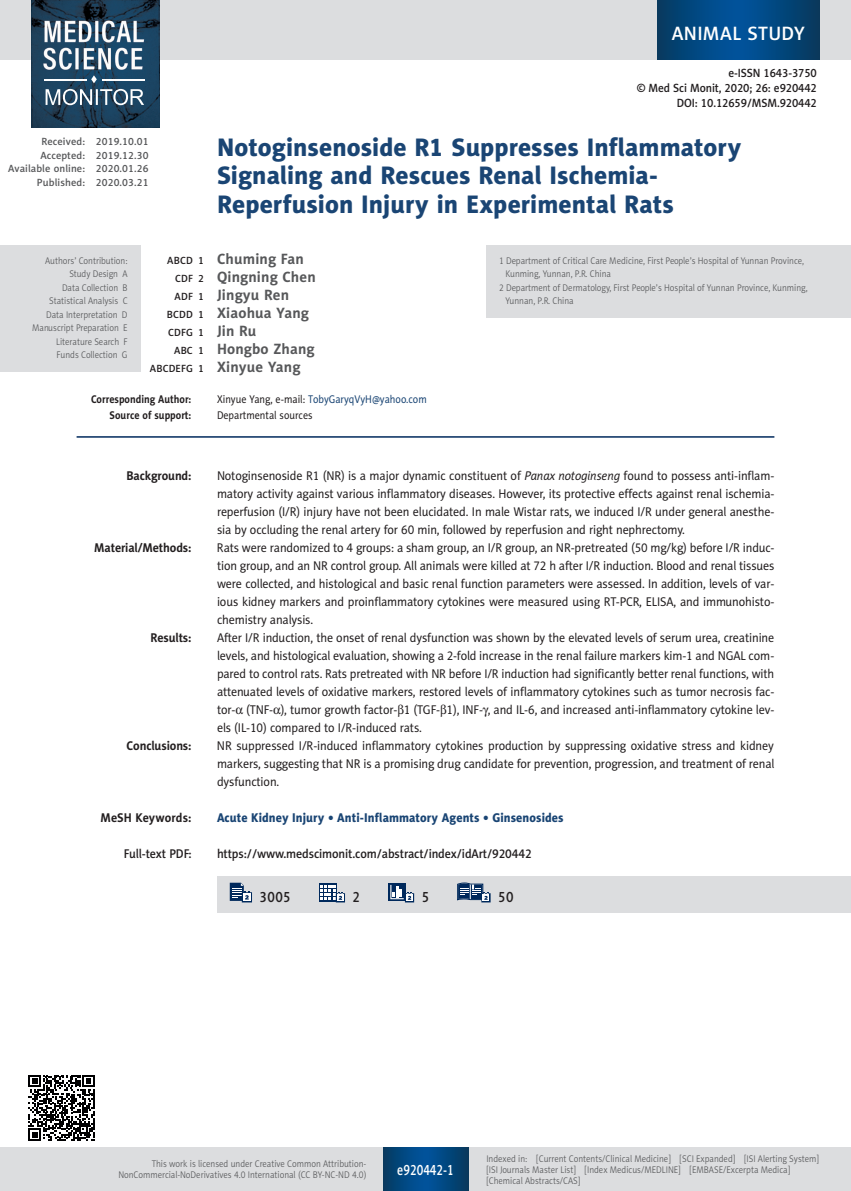
<style>
.page{position:relative;width:851px;height:1191px;background:#fff}
.page>*{position:absolute;margin:0;border:0;box-sizing:border-box;transform-origin:0 0}
.MSM_Tytul{font:25.5px/28.5px "Naomi Sans EFN Heavy";color:#1a4574}
.t1{font:19.5px "Naomi Sans EFN Medium";letter-spacing:.015em;color:#fff}
.MSM_Autorzy{font:700 15px "Naomi Sans EFN";letter-spacing:.01em;color:#57585a}
.MSM_e-PAGINA{font:15px "Naomi Sans EFN Medium";color:#fff;scale:.8 1}
.MSM_dane{font:15px "Naomi Sans EFN Medium";letter-spacing:.03em;color:#231f20;scale:.9 1}
.MSM_Summary_body{font:12.75px/18px "Naomi Sans EFN";letter-spacing:-.01em;color:#231f20;text-align:justify;scale:.95 1}
.MSM_full_text_pdf{font:12.75px "Naomi Sans EFN Medium";letter-spacing:-.01em;color:#231f20;scale:.95 1}
.MSM_keywords{font:12.75px "Naomi Sans EFN Heavy";letter-spacing:.005em;color:#1a4574;scale:.95 1}
.MSM_Summary_body-2{font:700 12.75px "Naomi Sans EFN";letter-spacing:-.01em;color:#231f20;scale:.95 1}
.MSM_keywords-2{font:700 12.75px "Naomi Sans EFN";letter-spacing:.005em;color:#231f20;scale:.95 1}
.MSM_full_text_pdf-2{font:12px "Naomi Sans EFN Medium";letter-spacing:-.01em;color:#231f20;scale:.95 1}
.MSM_Adres{font:11.25px "Naomi Sans EFN";color:#1a4574;scale:.9 1}
.MSM_Adres-2{font:700 11.25px "Naomi Sans EFN";color:#231f20;scale:.9 1}
.MSM_Support{font:11.25px "Naomi Sans EFN";color:#231f20;scale:.9 1}
.MSM_Support-2{font:700 11.25px "Naomi Sans EFN";color:#231f20;scale:.9 1}
.t2{font:10.5px "Naomi Sans EFN Medium";letter-spacing:.01em;color:#57585a}
.MSM_Autorzy-2{font:10.5px "Naomi Sans EFN Medium";color:#231f20}
.MSM_Afiliacja{font:9.75px/11.2px "Naomi Sans EFN Light";color:#57585a;scale:.9 1}
.s1{font-family:"Naomi Sans EFN Medium";font-weight:400;font-size:10.5px;color:#231f20}
.s2{font-family:"Naomi Sans EFN";font-weight:700;font-size:15px;color:#57585a}
.s3{color:#231f20}
.s4{font-style:italic}
.s5{font-family:"Standard Sym L"}
</style>
<div class="page">
<div style="left:217px;top:876px;width:633px;height:36px;background:#dcdddf"></div>
<svg style="left:230px;top:882px;width:22px;height:20px"></svg>
<div style="left:319px;top:883px;width:17px;height:18px;background:#00295c"></div>
<svg style="left:320px;top:884px;width:25px;height:18px"></svg>
<div style="left:388px;top:883px;width:18px;height:18px;background:#00295c"></div>
<svg style="left:390px;top:885px;width:24px;height:17px"></svg>
<svg style="left:457px;top:882px;width:33px;height:20px"></svg>
<hr style="left:77px;top:436px;width:697px;height:2px;background:#00295c">
<div style="left:0;top:246px;width:140px;height:126px;background:#dcdddf"></div>
<div style="left:486px;top:246px;width:364px;height:72px;background:#dcdddf"></div>
<svg style="left:28px;top:1075px;width:67px;height:66px"></svg>
<div style="left:0;top:1148px;width:850px;height:43px;background:#dcdddf"></div>
<svg style="left:383px;top:1147px;width:85px;height:43px;background:#02477e"></svg>
<div style="left:0;top:0;width:850px;height:60px;background:#dcdddf"></div>
<img style="left:32px;top:0;width:127px;height:128px">
<img style="left:45px;top:79px;width:41px;height:1px">
<img style="left:103px;top:79px;width:41px;height:1px">
<svg style="left:91px;top:75px;width:6px;height:8px"></svg>
<img style="left:46px;top:89px;width:98px;height:16px">
<svg style="left:657px;top:0;width:162px;height:60px;background:#02477e"></svg>
<h2 class="t1" style="left:671px;top:22px;width:134px">ANIMAL STUDY</h2>
<p class="MSM_full_text_pdf-2" style="left:728px;top:66px;width:95px">e-ISSN 1643-3750</p>
<p class="MSM_full_text_pdf-2" style="left:636px;top:81px;width:191px">© Med Sci Monit, 2020; 26: e920442</p>
<p class="MSM_full_text_pdf-2" style="left:676px;top:96px;width:149px">DOI: 10.12659/MSM.920442</p>
<p class="MSM_Tytul" style="left:217px;top:132px;width:525px">Notoginsenoside R1 Suppresses Inflammatory<br>Signaling and Rescues Renal Ischemia-<br>Reperfusion Injury in Experimental Rats</p>
<p class="MSM_Autorzy" style="left:167px;top:250px;width:138px"><span class="s1">ABCD 1</span> Chuming Fan</p>
<p class="MSM_Autorzy" style="left:175px;top:268px;width:142px"><span class="s1">CDF 2</span> Qingning Chen</p>
<p class="MSM_Autorzy" style="left:175px;top:286px;width:116px"><span class="s1">ADF 1</span> Jingyu Ren</p>
<p class="MSM_Autorzy" style="left:167px;top:304px;width:144px"><span class="s1">BCDD 1</span> Xiaohua Yang</p>
<p class="MSM_Autorzy-2" style="left:168px;top:326px;width:90px">CDFG 1 <span class="s2">Jin Ru</span></p>
<p class="MSM_Autorzy" style="left:174px;top:340px;width:142px"><span class="s1">ABC 1</span> Hongbo Zhang</p>
<p class="MSM_Autorzy" style="left:150px;top:358px;width:152px"><span class="s1">ABCDEFG 1</span> Xinyue Yang</p>
<p class="MSM_Adres-2" style="left:91px;top:393px;width:113px">Corresponding Author:</p>
<p class="MSM_Adres" style="left:217px;top:393px;width:235px"><span class="s3">Xinyue Yang, e-mail:</span> TobyGaryqVyH@yahoo.com</p>
<p class="MSM_Support-2" style="left:110px;top:409px;width:92px">Source of support:</p>
<p class="MSM_Support" style="left:217px;top:409px;width:108px">Departmental sources</p>
<p class="t2" style="left:41px;top:136px;width:109px">Received: 2019.10.01</p>
<p class="t2" style="left:40px;top:149px;width:110px">Accepted: 2019.12.30</p>
<p class="t2" style="left:8px;top:163px;width:142px">Available online: 2020.01.26</p>
<p class="t2" style="left:37px;top:176px;width:113px">Published: 2020.03.21</p>
<p class="MSM_Afiliacja" style="left:45px;top:255px;width:93px">Authors’ Contribution:</p>
<p class="MSM_Afiliacja" style="left:69px;top:268px;width:66px">Study Design A</p>
<p class="MSM_Afiliacja" style="left:62px;top:282px;width:74px">Data Collection B</p>
<p class="MSM_Afiliacja" style="left:49px;top:295px;width:89px">Statistical Analysis C</p>
<p class="MSM_Afiliacja" style="left:46px;top:309px;width:92px">Data Interpretation D</p>
<p class="MSM_Afiliacja" style="left:32px;top:322px;width:107px">Manuscript Preparation E</p>
<p class="MSM_Afiliacja" style="left:56px;top:336px;width:81px">Literature Search F</p>
<p class="MSM_Afiliacja" style="left:57px;top:349px;width:80px">Funds Collection G</p>
<p class="MSM_Afiliacja" style="left:505px;top:254px;width:333px;line-height:13.5px;text-indent:-6px">1 Department of Critical Care Medicine, First People’s Hospital of Yunnan Province,<br>Kunming, Yunnan, P.R. China</p>
<p class="MSM_Afiliacja" style="left:505px;top:281px;width:337px;line-height:13.5px;text-indent:-6px">2 Department of Dermatology, First People’s Hospital of Yunnan Province, Kunming,<br>Yunnan, P.R. China</p>
<p class="MSM_Summary_body-2" style="left:126px;top:468px;width:70px">Background:</p>
<p class="MSM_Summary_body" style="left:217px;top:467px;width:588px">Notoginsenoside R1 (NR) is a major dynamic constituent of <span class="s4">Panax notoginseng</span> found to possess anti-inflam&shy;matory activity against various inflammatory diseases. However, its protective effects against renal ischemia&shy;reperfusion (I/R) injury have not been elucidated. In male Wistar rats, we induced I/R under general anesthe&shy;sia by occluding the renal artery for 60 min, followed by reperfusion and right nephrectomy.</p>
<p class="MSM_Summary_body-2" style="left:94px;top:540px;width:104px">Material/Methods:</p>
<p class="MSM_Summary_body" style="left:217px;top:539px;width:588px">Rats were randomized to 4 groups: a sham group, an I/R group, an NR-pretreated (50 mg/kg) before I/R induc&shy;tion group, and an NR control group. All animals were killed at 72 h after I/R induction. Blood and renal tissues were collected, and histological and basic renal function parameters were assessed. In addition, levels of var&shy;ious kidney markers and proinflammatory cytokines were measured using RT-PCR, ELISA, and immunohisto&shy;chemistry analysis.</p>
<p class="MSM_Summary_body-2" style="left:150px;top:630px;width:45px">Results:</p>
<p class="MSM_Summary_body" style="left:217px;top:629px;width:588px">After I/R induction, the onset of renal dysfunction was shown by the elevated levels of serum urea, creatinine levels, and histological evaluation, showing a 2-fold increase in the renal failure markers kim-1 and NGAL com&shy;pared to control rats. Rats pretreated with NR before I/R induction had significantly better renal functions, with attenuated levels of oxidative markers, restored levels of inflammatory cytokines such as tumor necrosis fac&shy;tor-<span class="s5">a</span> (TNF-<span class="s5">a</span>), tumor growth factor-<span class="s5">b</span>1 (TGF-<span class="s5">b</span>1), INF-<span class="s5">g</span>, and IL-6, and increased anti-inflammatory cytokine lev&shy;els (IL-10) compared to I/R-induced rats.</p>
<p class="MSM_Summary_body-2" style="left:127px;top:738px;width:70px">Conclusions:</p>
<p class="MSM_Summary_body" style="left:217px;top:737px;width:588px">NR suppressed I/R-induced inflammatory cytokines production by suppressing oxidative stress and kidney markers, suggesting that NR is a promising drug candidate for prevention, progression, and treatment of renal dysfunction.</p>
<p class="MSM_keywords-2" style="left:100px;top:810px;width:97px">MeSH Keywords:</p>
<p class="MSM_keywords" style="left:217px;top:810px;width:366px">Acute Kidney Injury • Anti-Inflammatory Agents • Ginsenosides</p>
<p class="MSM_full_text_pdf" style="left:124px;top:846px;width:73px">Full-text PDF:</p>
<p class="MSM_full_text_pdf" style="left:217px;top:846px;width:333px">https://www.medscimonit.com/abstract/index/idArt/920442</p>
<p class="MSM_dane" style="left:259px;top:888px;width:36px">3005</p>
<p class="MSM_dane" style="left:352px;top:888px;width:10px">2</p>
<p class="MSM_dane" style="left:421px;top:888px;width:10px">5</p>
<p class="MSM_dane" style="left:498px;top:888px;width:19px">50</p>
<p class="MSM_Afiliacja" style="left:118px;top:1158px;width:277px;text-align:right">This work is licensed under Creative Common Attribution-<br>NonCommercial-NoDerivatives 4.0 International (CC BY-NC-ND 4.0)</p>
<p class="MSM_e-PAGINA" style="left:397px;top:1160px;width:72px">e920442-1</p>
<p class="MSM_Afiliacja" style="left:486px;top:1152px;width:371px">Indexed in: [Current Contents/Clinical Medicine] [SCI Expanded] [ISI Alerting System] [ISI Journals Master List] [Index Medicus/MEDLINE] [EMBASE/Excerpta Medica] [Chemical Abstracts/CAS]</p>
</div>
